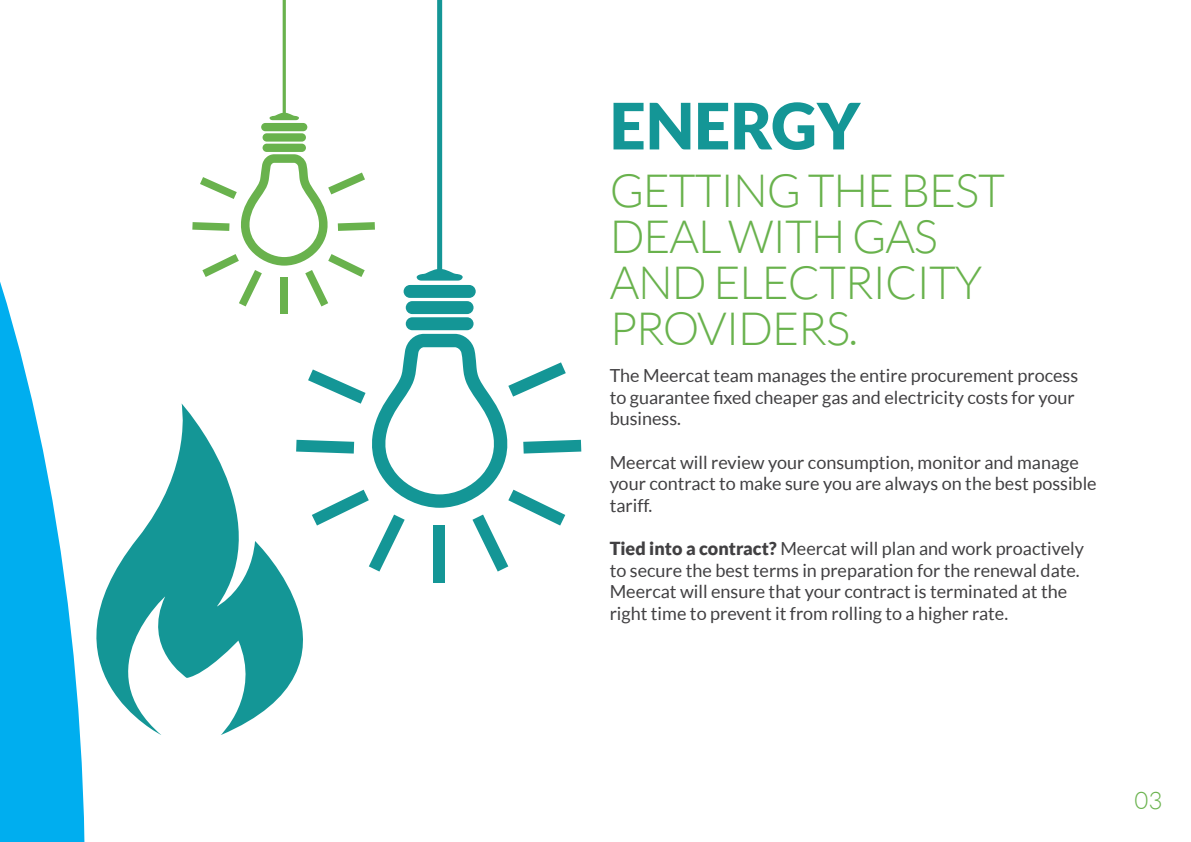
<style>
.page{position:relative;width:1191px;height:842px;background:#fff}
.page>*{position:absolute;margin:0;border:0;box-sizing:border-box;transform-origin:0 0}
.t1{font:900 64px "Lato";color:#149696}
.t2{font:300 46px/46px "Lato";letter-spacing:-.025em;color:#69b24d}
.t3{font:300 24px "Lato";color:#69b24d}
.t4{font:18px/21.6px "Lato";color:#414042}
.s1{font-weight:900}
</style>
<div class="page">
<svg style="left:0;top:282px;width:85px;height:560px;fill:#00aeef"></svg>
<svg style="left:33px;top:403px;width:347px;height:332px"></svg>
<svg style="left:417px;top:0;width:45px;height:281px"></svg>
<div style="left:406px;top:301px;width:67px;height:13px;background:#149696;border-radius:6px"></div>
<div style="left:403px;top:285px;width:73px;height:13px;background:#149696;border-radius:6px"></div>
<div style="left:406px;top:317px;width:67px;height:13px;background:#149696;border-radius:6px"></div>
<div style="left:433px;top:525px;width:11px;height:58px;background:#149696"></div>
<svg style="left:296px;top:334px;width:285px;height:237px"></svg>
<svg style="left:269px;top:0;width:30px;height:120px"></svg>
<div style="left:262px;top:133px;width:44px;height:9px;background:#69b24d;border-radius:4px"></div>
<div style="left:261px;top:123px;width:46px;height:8px;background:#69b24d;border-radius:4px"></div>
<div style="left:262px;top:144px;width:44px;height:8px;background:#69b24d;border-radius:4px"></div>
<div style="left:280px;top:277px;width:7px;height:37px;background:#69b24d"></div>
<svg style="left:192px;top:154px;width:183px;height:152px"></svg>
<h1 class="t1" style="left:609px;top:89px;width:252px">Energy</h1>
<h2 class="t2" style="left:609px;top:167px;width:397px">GETTING THE BEST<br>DEAL WITH GAS<br>AND ELECTRICITY<br>PROVIDERS.</h2>
<p class="t4" style="left:609px;top:365px;width:470px">The Meercat team manages the entire procurement process to guarantee fixed cheaper gas and electricity costs for your business.</p>
<p class="t4" style="left:609px;top:451px;width:488px">Meercat will review your consumption, monitor and manage your contract to make sure you are always on the best possible tariff.</p>
<p class="t4" style="left:609px;top:538px;width:476px"><span class="s1">Tied into a contract?</span> Meercat will plan and work proactively to secure the best terms in preparation for the renewal date.<br>Meercat will ensure that your contract is terminated at the right time to prevent it from rolling to a higher rate.</p>
<h3 class="t3" style="left:1134px;top:788px;width:29px">03</h3>
</div>
